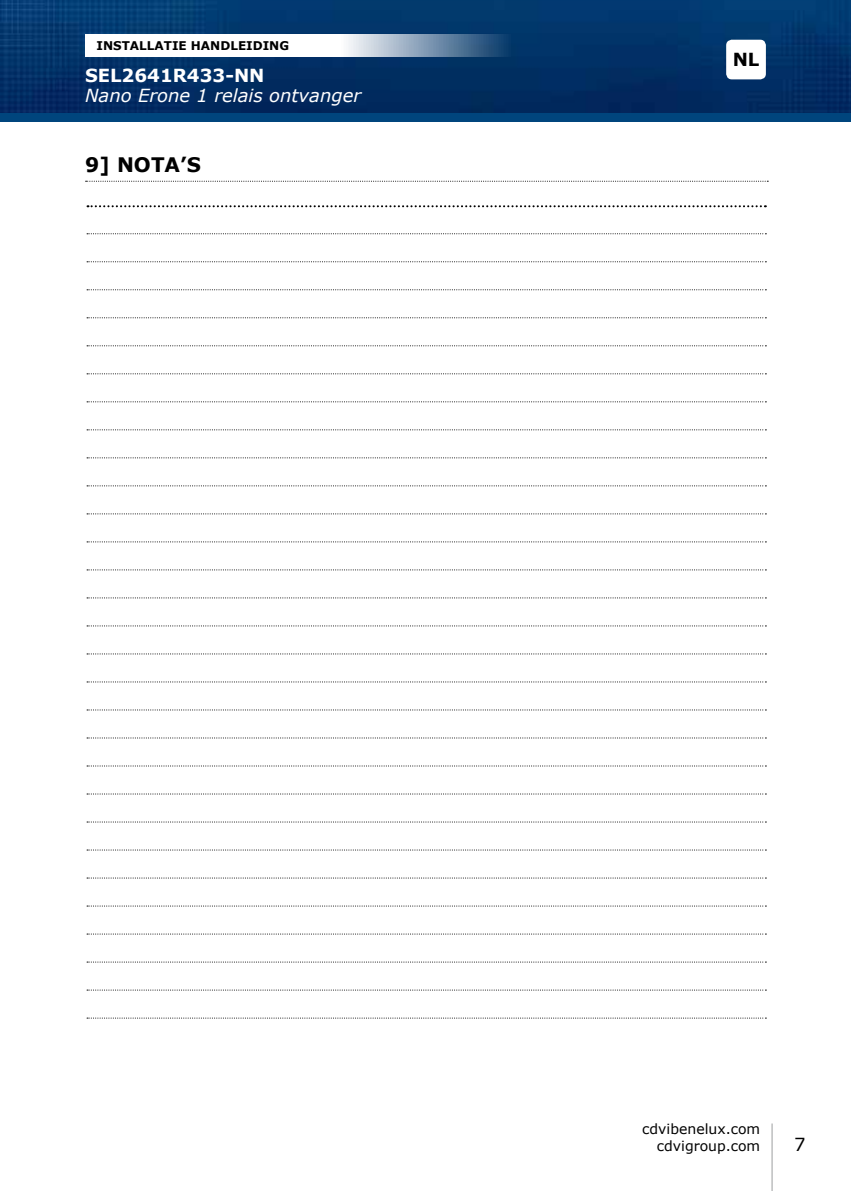
<style>
.page{position:relative;width:851px;height:1191px;background:#fff}
.page>*{position:absolute;margin:0;border:0;box-sizing:border-box;transform-origin:0 0}
.t1{font:700 20px "Verdana";color:#000}
.t2{font:italic 18px "Verdana";color:#fff}
.t3{font:700 18px "Verdana";color:#fff}
.t4{font:700 18px "Verdana";color:#000}
.t5{font:18px "Verdana";color:#000}
.t6{font:14px/16.8px "Verdana";color:#000;text-align:right}
.t7{font:700 12px "Verdana";color:#000}
</style>
<div class="page">
<hr style="left:771px;top:1123px;width:1px;height:68px;background:#9c9e9f">
<img style="left:0;top:0;width:850px;height:113px">
<svg style="left:85px;top:34px;width:425px;height:23px"></svg>
<div style="left:726px;top:40px;width:39px;height:39px;background:#fff;border-radius:6px"></div>
<div style="left:0;top:113px;width:850px;height:9px;background:#00457d"></div>
<svg style="left:86px;top:181px;width:682px;height:1px"></svg>
<svg style="left:87px;top:205px;width:678px;height:2px"></svg>
<svg style="left:87px;top:233px;width:679px;height:1px"></svg>
<svg style="left:87px;top:261px;width:679px;height:1px"></svg>
<svg style="left:87px;top:289px;width:679px;height:1px"></svg>
<svg style="left:87px;top:317px;width:679px;height:1px"></svg>
<svg style="left:87px;top:345px;width:679px;height:1px"></svg>
<svg style="left:87px;top:373px;width:679px;height:1px"></svg>
<svg style="left:87px;top:401px;width:679px;height:1px"></svg>
<svg style="left:87px;top:429px;width:679px;height:1px"></svg>
<svg style="left:87px;top:457px;width:679px;height:1px"></svg>
<svg style="left:87px;top:485px;width:679px;height:1px"></svg>
<svg style="left:87px;top:513px;width:679px;height:1px"></svg>
<svg style="left:87px;top:541px;width:679px;height:1px"></svg>
<svg style="left:87px;top:569px;width:679px;height:1px"></svg>
<svg style="left:87px;top:597px;width:679px;height:1px"></svg>
<svg style="left:87px;top:625px;width:679px;height:1px"></svg>
<svg style="left:87px;top:653px;width:679px;height:1px"></svg>
<svg style="left:87px;top:681px;width:679px;height:1px"></svg>
<svg style="left:87px;top:709px;width:679px;height:1px"></svg>
<svg style="left:87px;top:737px;width:679px;height:1px"></svg>
<svg style="left:87px;top:765px;width:679px;height:1px"></svg>
<svg style="left:87px;top:793px;width:679px;height:1px"></svg>
<svg style="left:87px;top:821px;width:679px;height:1px"></svg>
<svg style="left:87px;top:849px;width:679px;height:1px"></svg>
<svg style="left:87px;top:877px;width:679px;height:1px"></svg>
<svg style="left:87px;top:905px;width:679px;height:1px"></svg>
<svg style="left:87px;top:933px;width:679px;height:1px"></svg>
<svg style="left:87px;top:961px;width:679px;height:1px"></svg>
<svg style="left:87px;top:989px;width:679px;height:1px"></svg>
<svg style="left:87px;top:1017px;width:679px;height:1px"></svg>
<p class="t7" style="left:96px;top:37px;width:194px">INSTALLATIE HANDLEIDING</p>
<p class="t3" style="left:85px;top:63px;width:181px">SEL2641R433-NN</p>
<p class="t2" style="left:85px;top:83px;width:277px">Nano Erone 1 relais ontvanger</p>
<h1 class="t1" style="left:85px;top:151px;width:117px">9] NOTA’S</h1>
<p class="t4" style="left:732px;top:47px;width:28px">NL</p>
<p class="t6" style="left:642px;top:1120px;width:119px">cdvibenelux.com cdvigroup.com</p>
<p class="t5" style="left:794px;top:1132px;width:13px">7</p>
</div>
